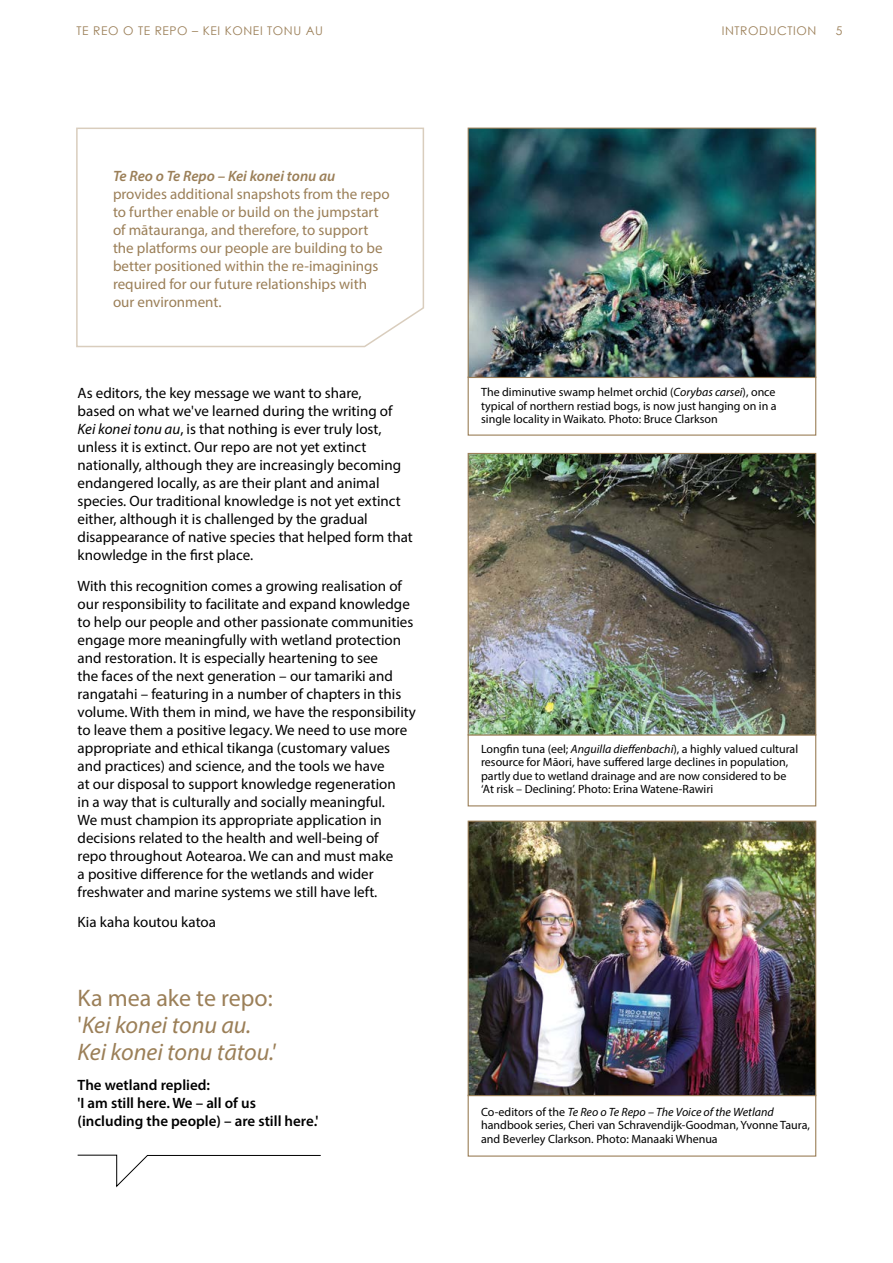
<style>
.page{position:relative;width:893px;height:1263px;background:#fff}
.page>*{position:absolute;margin:0;border:0;box-sizing:border-box;transform-origin:0 0}
.t1{font:italic 24px/27px "Myriad Pro";color:#9b7f58}
.t2{font:15px/18px "Myriad Pro";color:#000}
.t3{font:15px/18px "Myriad Pro";color:#9b7f58}
.t4{font:600 15px/18px "Myriad Pro";color:#000}
.t5{font:italic 600 15px "Myriad Pro";color:#9b7f58}
.t6{font:12px/13.5px "Myriad Pro";color:#000}
.t7{font:12px "Century Gothic";letter-spacing:.05em;color:#9b7f58}
.s1{font-style:italic}
.s2{font-style:normal}
</style>
<div class="page">
<div style="left:468px;top:734px;width:348px;height:72px;background:#fff;border:1px solid #9b7f58"></div>
<div style="left:468px;top:1095px;width:348px;height:62px;background:#fff;border:1px solid #9b7f58"></div>
<img style="left:470px;top:823px;width:344px;height:271px">
<div style="left:468px;top:821px;width:348px;height:275px;border:1px solid #9b7f58"></div>
<div style="left:468px;top:376px;width:348px;height:60px;background:#fff;border:1px solid #9b7f58"></div>
<img style="left:470px;top:130px;width:344px;height:246px">
<div style="left:468px;top:128px;width:348px;height:250px;border:1px solid #9b7f58"></div>
<svg style="left:77px;top:1155px;width:244px;height:32px"></svg>
<img style="left:470px;top:455px;width:344px;height:278px">
<div style="left:468px;top:453px;width:348px;height:282px;border:1px solid #9b7f58"></div>
<svg style="left:76px;top:127px;width:348px;height:221px"></svg>
<p class="t7" style="left:77px;top:22px;width:248px">TE REO O TE REPO – KEI KONEI TONU AU</p>
<p class="t7" style="left:722px;top:22px;width:96px">INTRODUCTION</p>
<p class="t7" style="left:836px;top:22px;width:8px">5</p>
<p class="t5" style="left:113px;top:167px;width:224px">Te Reo o Te Repo – Kei konei tonu au</p>
<p class="t3" style="left:113px;top:185px;width:278px">provides additional snapshots from the repo to further enable or build on the jumpstart of mātauranga, and therefore, to support the platforms our people are building to be better positioned within the re-imaginings required for our future relationships with our environment.</p>
<p class="t2" style="left:78px;top:384px;width:337px">As editors, the key message we want to share,<br>based on what we've learned during the writing of <span class="s1">Kei konei tonu au</span>, is that nothing is ever truly lost, unless it is extinct. Our repo are not yet extinct nationally, although they are increasingly becoming endangered locally, as are their plant and animal species. Our traditional knowledge is not yet extinct either, although it is challenged by the gradual disappearance of native species that helped form that knowledge in the first place.</p>
<p class="t2" style="left:78px;top:576px;width:340px">With this recognition comes a growing realisation of our responsibility to facilitate and expand knowledge to help our people and other passionate communities engage more meaningfully with wetland protection and restoration. It is especially heartening to see<br>the faces of the next generation – our tamariki and rangatahi – featuring in a number of chapters in this volume. With them in mind, we have the responsibility to leave them a positive legacy. We need to use more appropriate and ethical tikanga (customary values and practices) and science, and the tools we have<br>at our disposal to support knowledge regeneration<br>in a way that is culturally and socially meaningful.<br>We must champion its appropriate application in decisions related to the health and well-being of<br>repo throughout Aotearoa. We can and must make<br>a positive difference for the wetlands and wider freshwater and marine systems we still have left.</p>
<p class="t2" style="left:78px;top:913px;width:140px">Kia kaha koutou katoa</p>
<h1 class="t1" style="left:78px;top:984px;width:199px"><span class="s2">Ka mea ake te repo: '</span>Kei konei tonu au.<br>Kei konei tonu tātou.'</h1>
<p class="t4" style="left:78px;top:1076px;width:242px">The wetland replied:<br>'I am still here. We – all of us (including the people) – are still here.'</p>
<p class="t6" style="left:481px;top:385px;width:297px;text-align:justify">The diminutive swamp helmet orchid (<span class="s1">Corybas carsei</span>), once typical of northern restiad bogs, is now just hanging on in a single locality in Waikato. Photo: Bruce Clarkson</p>
<p class="t6" style="left:481px;top:742px;width:319px">Longfin tuna (eel; <span class="s1">Anguilla dieffenbachi</span>), a highly valued cultural resource for Māori, have suffered large declines in population, partly due to wetland drainage and are now considered to be ‘At risk – Declining’. Photo: Erina Watene-Rawiri</p>
<p class="t6" style="left:481px;top:1105px;width:330px">Co-editors of the <span class="s1">Te Reo o Te Repo – The Voice of the Wetland </span>handbook series, Cheri van Schravendijk-Goodman, Yvonne Taura, and Beverley Clarkson. Photo: Manaaki Whenua</p>
</div>
